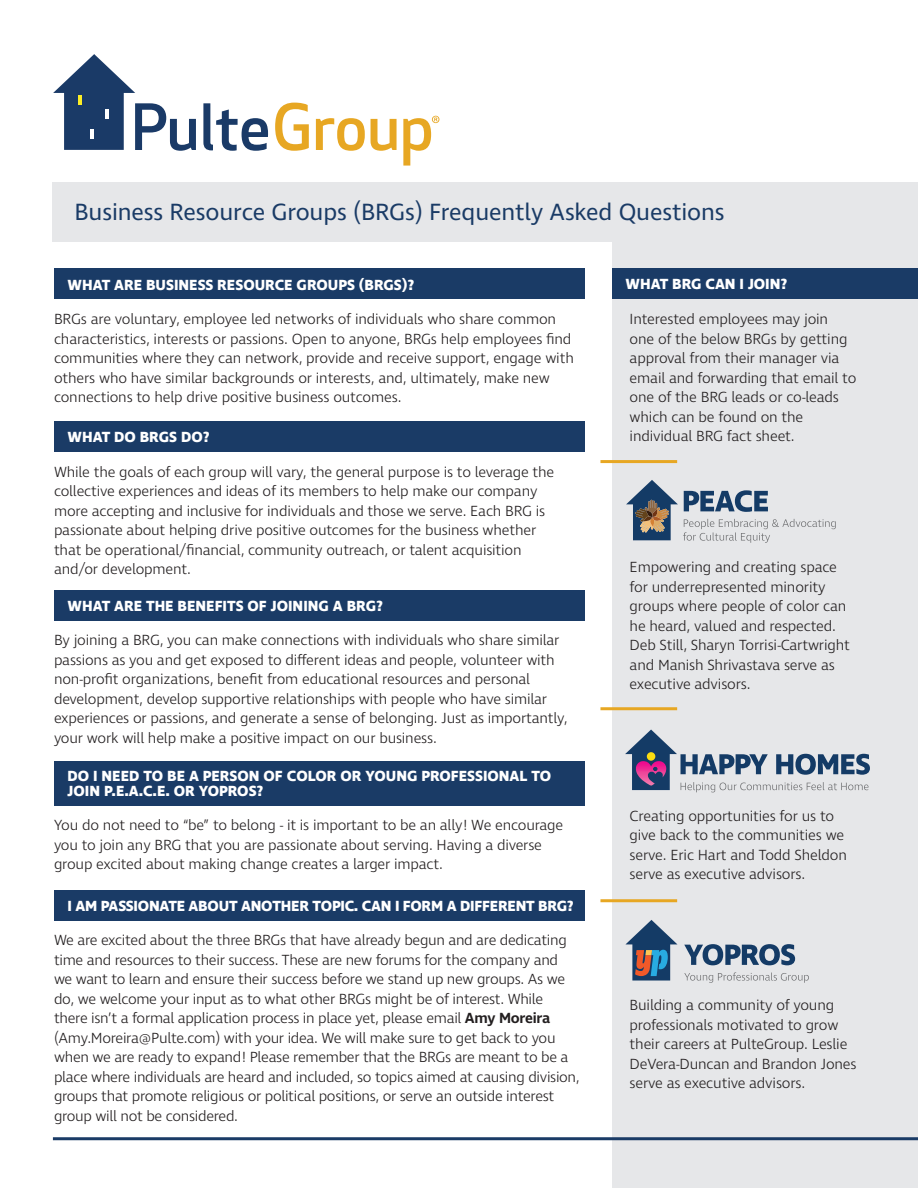
<style>
.page{position:relative;width:918px;height:1188px;background:#fff}
.page>*{position:absolute;margin:0;border:0;box-sizing:border-box;transform-origin:0 0}
.t1{font:24px "Ingra";letter-spacing:-.005em;color:#1a3b66}
.t2{font:300 15px/19.5px "Ingra";letter-spacing:-.01em;color:#231f20}
.Subhead{font:700 15px/15px "Ingra";color:#fff}
.s1{font-weight:600}
</style>
<div class="page">
<svg style="left:53px;top:54px;width:215px;height:97px"></svg>
<hr style="left:90px;top:129px;width:4px;height:10px;background:#fff">
<svg style="left:275px;top:103px;width:164px;height:63px"></svg>
<div style="left:54px;top:268px;width:531px;height:31px;background:#1a3b66"></div>
<div style="left:54px;top:421px;width:531px;height:31px;background:#1a3b66"></div>
<div style="left:54px;top:590px;width:531px;height:30px;background:#1a3b66"></div>
<div style="left:54px;top:761px;width:531px;height:44px;background:#1a3b66"></div>
<div style="left:613px;top:201px;width:305px;height:987px;background:#e6e7e9"></div>
<div style="left:53px;top:182px;width:865px;height:60px;background:#e6e7e9"></div>
<div style="left:612px;top:268px;width:306px;height:31px;background:#1a3b66"></div>
<svg style="left:626px;top:480px;width:210px;height:63px"></svg>
<svg style="left:625px;top:729px;width:245px;height:63px"></svg>
<svg style="left:684px;top:944px;width:111px;height:21px"></svg>
<svg style="left:684px;top:972px;width:125px;height:11px"></svg>
<svg style="left:625px;top:920px;width:52px;height:61px"></svg>
<div style="left:54px;top:890px;width:531px;height:30px;background:#1a3b66"></div>
<hr style="left:53px;top:1137px;width:865px;height:3px;background:#1a3b66">
<hr style="left:600px;top:460px;width:77px;height:3px;background:#e7a723">
<hr style="left:600px;top:707px;width:77px;height:3px;background:#e7a723">
<hr style="left:600px;top:899px;width:77px;height:3px;background:#e7a723">
<p class="t1" style="left:75px;top:197px;width:652px">Business Resource Groups (BRGs) Frequently Asked Questions</p>
<p class="Subhead" style="left:68px;top:278px;width:348px">WHAT ARE BUSINESS RESOURCE GROUPS (BRGS)?</p>
<p class="t2" style="left:54px;top:310px;width:521px">BRGs are voluntary, employee led networks of individuals who share common characteristics, interests or passions. Open to anyone, BRGs help employees find communities where they can network, provide and receive support, engage with others who have similar backgrounds or interests, and, ultimately, make new connections to help drive positive business outcomes.</p>
<p class="Subhead" style="left:68px;top:430px;width:143px">WHAT DO BRGS DO?</p>
<p class="t2" style="left:54px;top:463px;width:502px">While the goals of each group will vary, the general purpose is to leverage the collective experiences and ideas of its members to help make our company more accepting and inclusive for individuals and those we serve. Each BRG is passionate about helping drive positive outcomes for the business whether that be operational/financial, community outreach, or talent acquisition and/or development.</p>
<p class="Subhead" style="left:68px;top:599px;width:317px">WHAT ARE THE BENEFITS OF JOINING A BRG?</p>
<p class="t2" style="left:54px;top:631px;width:515px">By joining a BRG, you can make connections with individuals who share similar passions as you and get exposed to different ideas and people, volunteer with non-profit organizations, benefit from educational resources and personal development, develop supportive relationships with people who have similar experiences or passions, and generate a sense of belonging. Just as importantly, your work will help make a positive impact on our business.</p>
<p class="Subhead" style="left:68px;top:769px;width:485px">DO I NEED TO BE A PERSON OF COLOR OR YOUNG PROFESSIONAL TO<br>JOIN P.E.A.C.E. OR YOPROS?</p>
<p class="t2" style="left:54px;top:816px;width:511px">You do not need to “be” to belong - it is important to be an ally! We encourage you to join any BRG that you are passionate about serving. Having a diverse group excited about making change creates a larger impact.</p>
<p class="Subhead" style="left:68px;top:899px;width:508px">I AM PASSIONATE ABOUT ANOTHER TOPIC. CAN I FORM A DIFFERENT BRG?</p>
<p class="t2" style="left:54px;top:931px;width:527px">We are excited about the three BRGs that have already begun and are dedicating time and resources to their success. These are new forums for the company and we want to learn and ensure their success before we stand up new groups. As we do, we welcome your input as to what other BRGs might be of interest. While there isn’t a formal application process in place yet, please email <span class="s1">Amy Moreira </span>(Amy.Moreira@Pulte.com) with your idea. We will make sure to get back to you when we are ready to expand! Please remember that the BRGs are meant to be a place where individuals are heard and included, so topics aimed at causing division, groups that promote religious or political positions, or serve an outside interest group will not be considered.</p>
<p class="Subhead" style="left:626px;top:277px;width:163px">WHAT BRG CAN I JOIN?</p>
<p class="t2" style="left:630px;top:310px;width:228px">Interested employees may join one of the below BRGs by getting approval from their manager via email and forwarding that email to one of the BRG leads or co-leads which can be found on the individual BRG fact sheet.</p>
<p class="t2" style="left:630px;top:558px;width:222px">Empowering and creating space for underrepresented minority groups where people of color can he heard, valued and respected.<br>Deb Still, Sharyn Torrisi-Cartwright and Manish Shrivastava serve as executive advisors.</p>
<p class="t2" style="left:630px;top:807px;width:219px">Creating opportunities for us to give back to the communities we serve. Eric Hart and Todd Sheldon serve as executive advisors.</p>
<p class="t2" style="left:630px;top:996px;width:229px">Building a community of young professionals motivated to grow their careers at PulteGroup. Leslie<br>DeVera-Duncan and Brandon Jones serve as executive advisors.</p>
</div>
